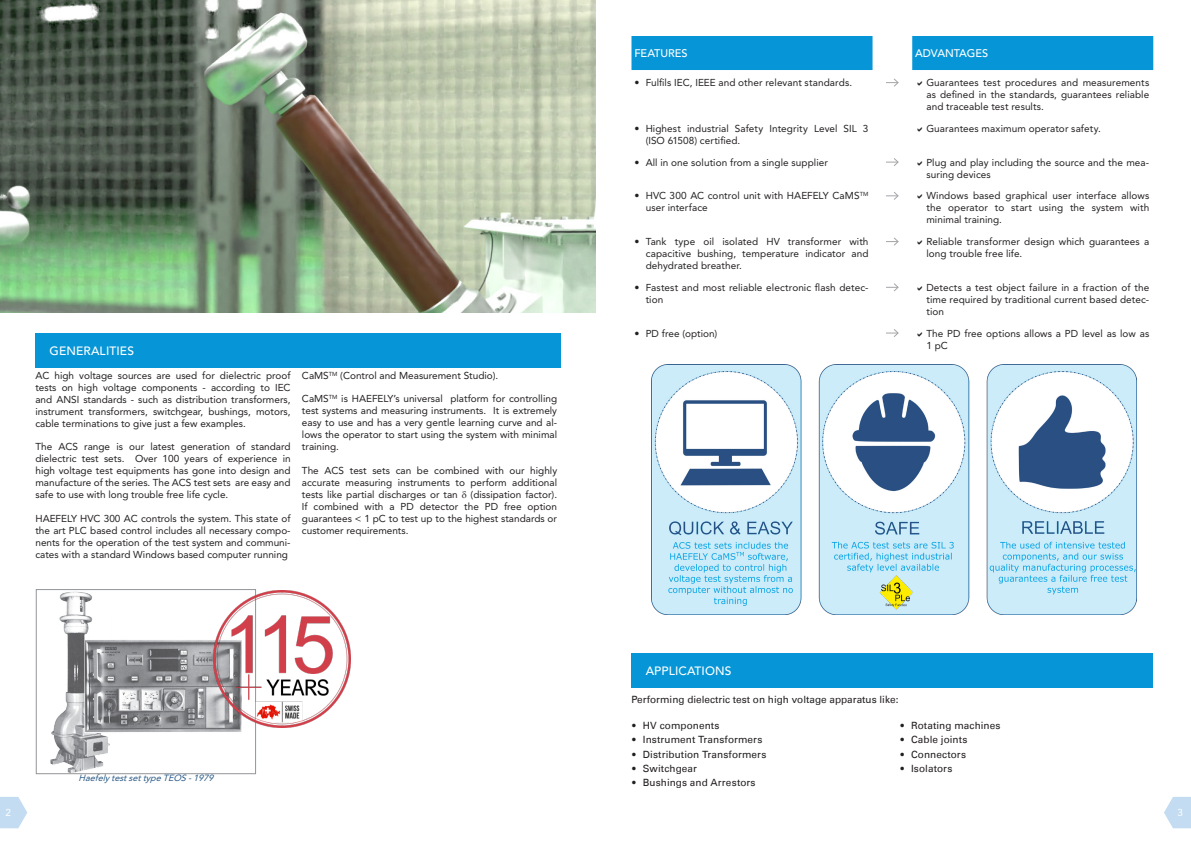
<style>
.page{position:relative;width:1191px;height:842px;background:#fff}
.page>*{position:absolute;margin:0;border:0;box-sizing:border-box;transform-origin:0 0}
.Haefely_Header{font:500 12px "Avenir LT Std";letter-spacing:.01em;color:#fff}
.t1{font:500 11px "Avenir LT Std";color:#fff}
.t2{font:10px/12px "Avenir LT Std";letter-spacing:.005em;color:#231f20;text-align:justify}
.t3{font:10px "Univers LT";letter-spacing:.005em;color:#231f20}
.t4{font:10px "Avenir LT Std";color:#fff}
.Haefely_Standard{font:italic 9px "Avenir LT Std";color:#275885}
.s1{font-family:"Avenir LT Std"}
</style>
<div class="page">
<img style="left:0;top:0;width:595px;height:312px">
<img style="left:50px;top:591px;width:192px;height:181px">
<div style="left:36px;top:589px;width:220px;height:185px;border:1px solid #939598"></div>
<img style="left:213px;top:590px;width:138px;height:137px">
<img style="left:651px;top:365px;width:485px;height:250px">
<svg style="left:0;top:797px;width:27px;height:31px"></svg>
<svg style="left:1164px;top:797px;width:27px;height:31px"></svg>
<div style="left:631px;top:653px;width:522px;height:34px;background:#0695d6"></div>
<div style="left:35px;top:333px;width:525px;height:34px;background:#0695d6"></div>
<svg style="left:631px;top:36px;width:522px;height:34px;background:#199dd9"></svg>
<svg style="left:886px;top:78px;width:13px;height:9px"></svg>
<svg style="left:886px;top:158px;width:13px;height:8px"></svg>
<svg style="left:886px;top:192px;width:13px;height:8px"></svg>
<svg style="left:886px;top:237px;width:13px;height:9px"></svg>
<svg style="left:886px;top:283px;width:13px;height:9px"></svg>
<svg style="left:886px;top:329px;width:13px;height:8px"></svg>
<img style="left:878px;top:576px;width:36px;height:34px">
<p class="Haefely_Header" style="left:50px;top:344px;width:86px">GENERALITIES</p>
<p class="t2" style="left:35px;top:370px;width:257px">AC high voltage sources are used for dielectric proof tests on high voltage components - according to IEC and ANSI standards - such as distribution transformers, instrument transformers, switchgear, bushings, motors, cable terminations to give just a few examples.</p>
<p class="t2" style="left:35px;top:441px;width:257px">The ACS range is our latest generation of standard dielectric test sets. Over 100 years of experience in high voltage test equipments has gone into design and manufacture of the series. The ACS test sets are easy and safe to use with long trouble free life cycle.</p>
<p class="t2" style="left:35px;top:512px;width:257px">HAEFELY HVC 300 AC controls the system. This state of the art PLC based control includes all necessary compo&shy;nents for the operation of the test system and communi&shy;cates with a standard Windows based computer running</p>
<p class="t2" style="left:302px;top:370px;width:198px">CaMS<sup>TM</sup> (Control and Measurement Studio).</p>
<p class="t2" style="left:302px;top:393px;width:257px">CaMS<sup>TM</sup> is HAEFELY’s universal platform for controlling test systems and measuring instruments. It is extremely easy to use and has a very gentle learning curve and al&shy;lows the operator to start using the system with minimal training.</p>
<p class="t2" style="left:302px;top:464px;width:257px">The ACS test sets can be combined with our highly accurate measuring instruments to perform additional tests like partial discharges or tan</p>
<p class="t2" style="left:302px;top:488px;width:257px;text-indent:169px">(dissipation factor).<br>If combined with a PD detector the PD free option guarantees &lt; 1 pC to test up to the highest standards or customer requirements.</p>
<p class="Haefely_Standard" style="left:79px;top:772px;width:139px">HaefelytestsettypeTEOS-1979</p>
<p class="t1" style="left:634px;top:47px;width:55px">FEATURES</p>
<p class="t1" style="left:915px;top:47px;width:75px">ADVANTAGES</p>
<p class="t2" style="left:634px;top:77px;width:219px">• Fulfils IEC, IEEE and other relevant standards.</p>
<p class="t2" style="left:926px;top:77px;width:224px">Guarantees test procedures and measurements as defined in the standards, guarantees reliable and traceable test results.</p>
<p class="t2" style="left:645px;top:122px;width:224px;text-indent:-11px">• Highest industrial Safety Integrity Level SIL 3 (ISO 61508) certified.</p>
<p class="t2" style="left:926px;top:122px;width:176px">Guarantees maximum operator safety.</p>
<p class="t2" style="left:634px;top:156px;width:195px">• All in one solution from a single supplier</p>
<p class="t2" style="left:926px;top:156px;width:224px">Plug and play including the source and the mea&shy;suring devices</p>
<p class="t2" style="left:645px;top:190px;width:224px;text-indent:-11px">• HVC 300 AC control unit with HAEFELY CaMS<sup>TM </sup>user interface</p>
<p class="t2" style="left:926px;top:190px;width:224px">Windows based graphical user interface allows the operator to start using the system with minimal training.</p>
<p class="t2" style="left:645px;top:236px;width:224px;text-indent:-11px">• Tank type oil isolated HV transformer with capacitive bushing, temperature indicator and dehydrated breather.</p>
<p class="t2" style="left:926px;top:236px;width:224px">Reliable transformer design which guarantees a long trouble free life.</p>
<p class="t2" style="left:645px;top:281px;width:224px;text-indent:-11px">• Fastest and most reliable electronic flash detec&shy;tion</p>
<p class="t2" style="left:926px;top:281px;width:224px">Detects a test object failure in a fraction of the time required by traditional current based detec&shy;tion</p>
<p class="t2" style="left:634px;top:327px;width:85px">• PD free (option)</p>
<p class="t2" style="left:926px;top:327px;width:224px">The PD free options allows a PD level as low as<br>1 pC</p>
<p class="Haefely_Header" style="left:645px;top:664px;width:87px">APPLICATIONS</p>
<p class="t3" style="left:631px;top:694px;width:269px">Performing dielectric test on high voltage apparatus like:</p>
<p class="t3" style="left:631px;top:719px;width:90px"><span class="s1">•</span> HV components</p>
<p class="t3" style="left:631px;top:734px;width:132px"><span class="s1">•</span> Instrument Transformers</p>
<p class="t3" style="left:631px;top:748px;width:136px"><span class="s1">•</span> Distribution Transformers</p>
<p class="t3" style="left:631px;top:763px;width:67px"><span class="s1">•</span> Switchgear</p>
<p class="t3" style="left:631px;top:777px;width:126px"><span class="s1">•</span> Bushings and Arrestors</p>
<p class="t3" style="left:899px;top:719px;width:102px"><span class="s1">•</span> Rotating machines</p>
<p class="t3" style="left:899px;top:734px;width:69px"><span class="s1">•</span> Cable joints</p>
<p class="t3" style="left:899px;top:748px;width:68px"><span class="s1">•</span> Connectors</p>
<p class="t3" style="left:899px;top:763px;width:54px"><span class="s1">•</span> Isolators</p>
<p class="t4" style="left:5px;top:806px;width:7px">2</p>
<p class="t4" style="left:1177px;top:806px;width:7px">3</p>
</div>
